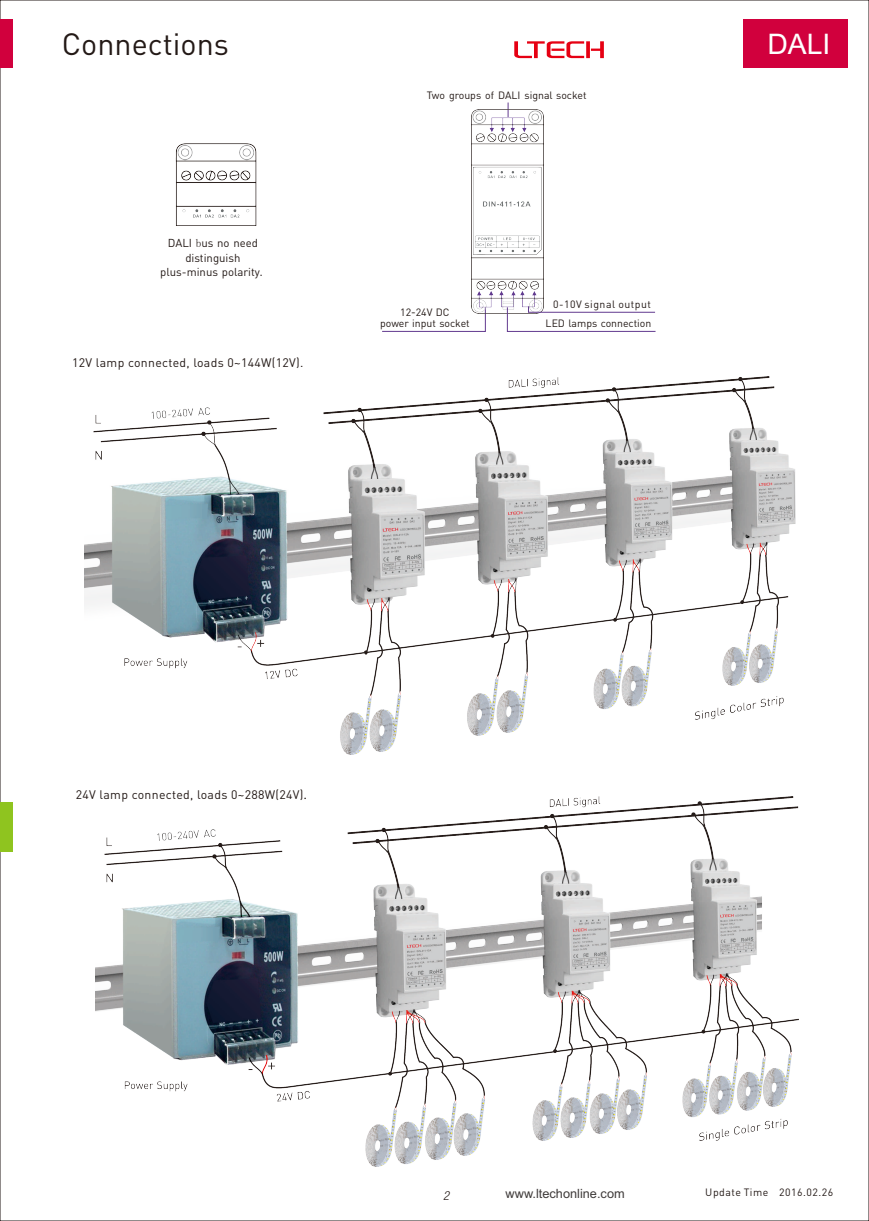
<style>
.page{position:relative;width:869px;height:1221px;background:#fff}
.page>*{position:absolute;margin:0;border:0;box-sizing:border-box;transform-origin:0 0}
.t1{font:30.45px "DIN Pro";color:#231916}
.t2{font:28.35px "Arial Unicode MS";color:#fff}
.t3{font:12.78px "Arial";color:#3f3b3a}
.t4{font:italic 300 condensed 12.42px "Helvetica Neue LT";color:#231916}
.t5{font:12.25px "DIN Pro";letter-spacing:.025em;color:#231916}
.t6{font:11.38px/14.5px "DIN Pro";color:#231916;text-align:center}
.t7{font:10.5px/11.7px "DIN Pro";color:#231916;text-align:center}
.t8{font:10.5px "DIN Pro";letter-spacing:.05em;color:#231916}
.s1{font-family:"Sim Sun"}
.s2{font-family:"Microsoft Ya Hei"}
</style>
<div class="page">
<div style="left:0;top:801px;width:12px;height:50px;background:#8fc41f"></div>
<div style="left:1px;top:19px;width:12px;height:49px;background:#d1003d"></div>
<div style="left:743px;top:19px;width:104px;height:49px;background:#d1003d"></div>
<img style="left:96px;top:796px;width:701px;height:370px">
<img style="left:85px;top:376px;width:709px;height:378px">
<svg style="left:382px;top:314px;width:104px;height:18px"></svg>
<img style="left:175px;top:143px;width:82px;height:83px">
<img style="left:471px;top:109px;width:72px;height:205px">
<svg style="left:506px;top:306px;width:150px;height:26px"></svg>
<svg style="left:514px;top:41px;width:89px;height:17px"></svg>
<h1 class="t1" style="left:62px;top:31px;width:168px">Connections</h1>
<p class="t6" style="left:160px;top:237px;width:107px">DALI <span class="s1">b</span>us no need distinguish plus-minus polarity<span class="s1">.</span></p>
<p class="t5" style="left:72px;top:358px;width:233px">12V lamp connected, loads 0~144W(12V).</p>
<p class="t7" style="left:426px;top:90px;width:161px">Two groups of DALI signal socket</p>
<p class="t7" style="left:380px;top:307px;width:91px">12<span class="s2">-</span>24V DC<br>power input socket</p>
<p class="t8" style="left:553px;top:300px;width:99px">0-10V signal output</p>
<p class="t7" style="left:545px;top:318px;width:107px">LED lamps connection</p>
<h2 class="t2" style="left:767px;top:34px;width:64px">DALI</h2>
<p class="t5" style="left:76px;top:789px;width:232px">24V lamp connected, loads 0~288W(24V)<span class="s2">.</span></p>
<p class="t4" style="left:443px;top:1188px;width:7px">2</p>
<p class="t3" style="left:505px;top:1188px;width:120px">www.ltechonline.com</p>
<p class="t8" style="left:705px;top:1187px;width:129px">Update Time 2016.02.26</p>
</div>
